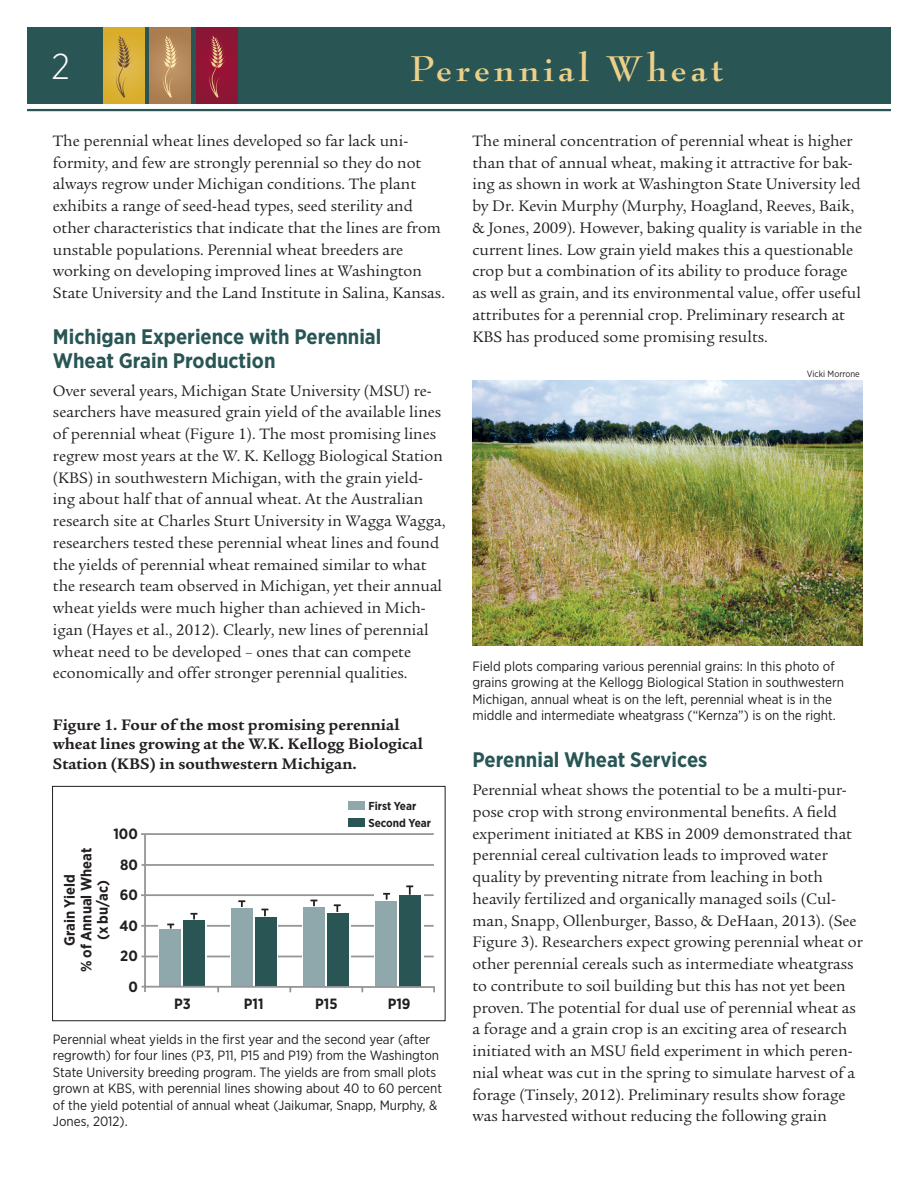
<style>
.page{position:relative;width:918px;height:1188px;background:#fff}
.page>*{position:absolute;margin:0;border:0;box-sizing:border-box;transform-origin:0 0}
.t1{font:700 39px "Bernhard Modern Std";letter-spacing:.1em;color:#ecd088}
.t2{font:300 36px "Gotham Narrow";color:#fff}
.t3{font:700 21px/24px "Gotham Narrow";color:#295555}
.t4{font:16.5px/21.8px "Legacy Serif";color:#231f20}
.t5{font:700 16.5px/19.5px "Legacy Serif";color:#231f20}
.t6{font:700 14.85px/30.6px "Gotham Narrow";color:#231f20;text-align:right}
.t7{font:13.5px/16.5px "Gotham Narrow";color:#231f20}
.t8{font:700 11.55px/16.5px "Gotham Narrow";color:#231f20}
.t9{font:9px "Gotham Narrow";color:#231f20}
</style>
<div class="page">
<div style="left:27px;top:27px;width:864px;height:77px;background:#295555"></div>
<svg style="left:103px;top:27px;width:41px;height:77px;background:#dbb033"></svg>
<svg style="left:114px;top:34px;width:19px;height:64px"></svg>
<div style="left:197px;top:27px;width:40px;height:77px;background:#8f1535"></div>
<svg style="left:209px;top:35px;width:17px;height:63px"></svg>
<div style="left:150px;top:27px;width:41px;height:77px;background:#b08356"></div>
<svg style="left:161px;top:36px;width:19px;height:62px"></svg>
<hr style="left:27px;top:109px;width:864px;height:2px;background:#295555">
<svg style="left:141px;top:833px;width:294px;height:160px"></svg>
<div style="left:348px;top:802px;width:17px;height:8px;background:#8fa8ab"></div>
<div style="left:348px;top:818px;width:17px;height:8px;background:#295555"></div>
<div style="left:52px;top:786px;width:394px;height:235px;border:1px solid #231f20"></div>
<img style="left:472px;top:381px;width:391px;height:265px">
<p class="t2" style="left:52px;top:45px;width:20px">2</p>
<p class="t1" style="left:410px;top:48px;width:315px">Perennial Wheat</p>
<p class="t4" style="left:53px;top:130px;width:394px">The perennial wheat lines developed so far lack uni&shy;formity, and few are strongly perennial so they do not always regrow under Michigan conditions. The plant exhibits a range of seed-head types, seed sterility and other characteristics that indicate that the lines are from unstable populations. Perennial wheat breeders are working on developing improved lines at Washington State University and the Land Institute in Salina, Kansas.</p>
<p class="t3" style="left:53px;top:324px;width:330px">Michigan Experience with Perennial<br>Wheat Grain Production</p>
<p class="t4" style="left:53px;top:380px;width:394px">Over several years, Michigan State University (MSU) re&shy;searchers have measured grain yield of the available lines of perennial wheat (Figure 1). The most promising lines regrew most years at the W. K. Kellogg Biological Station (KBS) in southwestern Michigan, with the grain yield&shy;ing about half that of annual wheat. At the Australian research site at Charles Sturt University in Wagga Wagga, researchers tested these perennial wheat lines and found the yields of perennial wheat remained similar to what the research team observed in Michigan, yet their annual wheat yields were much higher than achieved in Mich&shy;igan (Hayes et al., 2012). Clearly, new lines of perennial wheat need to be developed – ones that can compete economically and offer stronger perennial qualities.</p>
<p class="t5" style="left:53px;top:715px;width:372px">Figure 1. Four of the most promising perennial wheat lines growing at the W.K. Kellogg Biological<br>Station (KBS) in southwestern Michigan.</p>
<p class="t6" style="left:113px;top:819px;width:26px">100<br>80<br>60<br>40<br>20<br>0</p>
<p class="t6" style="left:61px;top:972px;width:126px;line-height:16.5px;text-align:center;rotate:-90deg">Grain Yield<br>% of Annual Wheat (x bu/ac)</p>
<p class="t8" style="left:368px;top:798px;width:64px">First Year<br>Second Year</p>
<p class="t6" style="left:174px;top:989px;width:18px">P3</p>
<p class="t6" style="left:244px;top:989px;width:21px">P11</p>
<p class="t6" style="left:315px;top:989px;width:24px">P15</p>
<p class="t6" style="left:388px;top:989px;width:24px">P19</p>
<p class="t7" style="left:53px;top:1030px;width:391px">Perennial wheat yields in the first year and the second year (after regrowth) for four lines (P3, P11, P15 and P19) from the Washington State University breeding program. The yields are from small plots grown at KBS, with perennial lines showing about 40 to 60 percent of the yield potential of annual wheat (Jaikumar, Snapp, Murphy, &amp; Jones, 2012).</p>
<p class="t4" style="left:472px;top:130px;width:391px">The mineral concentration of perennial wheat is higher than that of annual wheat, making it attractive for bak&shy;ing as shown in work at Washington State University led by Dr. Kevin Murphy (Murphy, Hoagland, Reeves, Baik, &amp; Jones, 2009). However, baking quality is variable in the current lines. Low grain yield makes this a questionable crop but a combination of its ability to produce forage as well as grain, and its environmental value, offer useful attributes for a perennial crop. Preliminary research at KBS has produced some promising results.</p>
<p class="t9" style="left:807px;top:368px;width:55px">Vicki Morrone</p>
<p class="t7" style="left:472px;top:657px;width:373px">Field plots comparing various perennial grains: In this photo of grains growing at the Kellogg Biological Station in southwestern Michigan, annual wheat is on the left, perennial wheat is in the middle and intermediate wheatgrass (“Kernza”) is on the right.</p>
<p class="t3" style="left:472px;top:748px;width:237px">Perennial Wheat Services</p>
<p class="t4" style="left:472px;top:779px;width:392px">Perennial wheat shows the potential to be a multi-pur&shy;pose crop with strong environmental benefits. A field experiment initiated at KBS in 2009 demonstrated that perennial cereal cultivation leads to improved water quality by preventing nitrate from leaching in both heavily fertilized and organically managed soils (Cul&shy;man, Snapp, Ollenburger, Basso, &amp; DeHaan, 2013). (See Figure 3). Researchers expect growing perennial wheat or other perennial cereals such as intermediate wheatgrass to contribute to soil building but this has not yet been proven. The potential for dual use of perennial wheat as a forage and a grain crop is an exciting area of research initiated with an MSU field experiment in which peren&shy;nial wheat was cut in the spring to simulate harvest of a forage (Tinsely, 2012). Preliminary results show forage was harvested without reducing the following grain</p>
</div>
